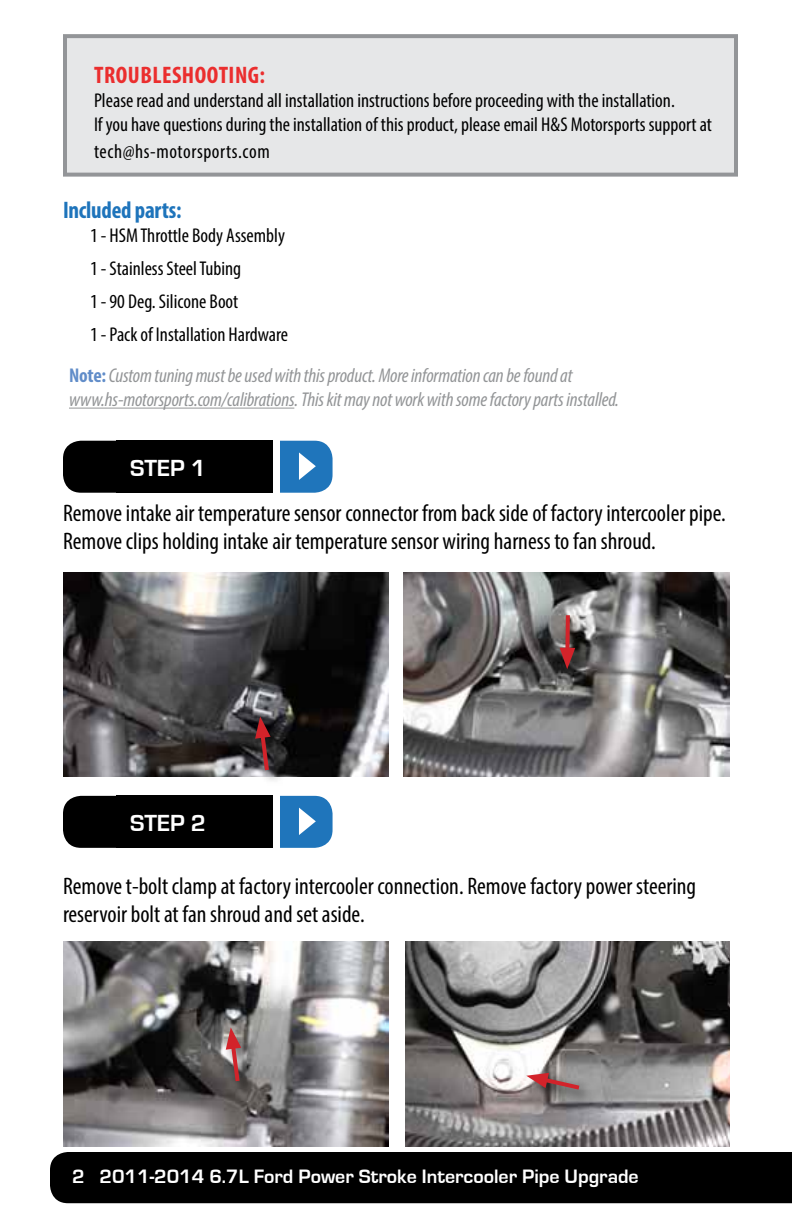
<style>
.page{position:relative;width:792px;height:1224px;background:#fff}
.page>*{position:absolute;margin:0;border:0;box-sizing:border-box;transform-origin:0 0}
.t1{font:condensed 24px/28px "Myriad Pro";color:#000}
.t2{font:700 condensed 24px "Myriad Pro";letter-spacing:.02em;color:#eb2e2e}
.t3{font:700 condensed 24px "Myriad Pro";letter-spacing:-.01em;color:#1e74bb}
.t4{font:700 24px "Eurostile";color:#fff}
.t5{font:condensed 20px/33px "Myriad Pro";color:#000}
.t6{font:italic condensed 20px/24px "Myriad Pro";letter-spacing:-.01em;color:#939597}
.t7{font:700 20px "Eurostile";color:#fff}
.t8{font:condensed 20px "Myriad Pro";letter-spacing:.03em;color:#000}
.s1{font-weight:700;font-style:normal;color:#618dc9}
</style>
<div class="page">
<div style="left:50px;top:1152px;width:742px;height:51px;background:#000"></div>
<div style="left:65px;top:36px;width:671px;height:139px;background:#e6e7e8"></div>
<div style="left:63px;top:34px;width:675px;height:143px;border:4px solid #939598"></div>
<div style="left:63px;top:796px;width:149px;height:52px;background:#000;border-radius:18px"></div>
<div style="left:253px;top:796px;width:80px;height:52px;background:#1f75bb;border-radius:18px"></div>
<div style="left:116px;top:796px;width:161px;height:52px;background:#000"></div>
<div style="left:273px;top:792px;width:6px;height:58px;background:#fff"></div>
<svg style="left:299px;top:808px;width:17px;height:27px"></svg>
<div style="left:63px;top:441px;width:149px;height:52px;background:#000;border-radius:18px"></div>
<div style="left:253px;top:441px;width:80px;height:52px;background:#1f75bb;border-radius:18px"></div>
<div style="left:116px;top:441px;width:161px;height:52px;background:#000"></div>
<div style="left:273px;top:437px;width:6px;height:58px;background:#fff"></div>
<svg style="left:299px;top:452px;width:17px;height:28px"></svg>
<hr style="left:69px;top:408px;width:225px;height:1px;background:#939597">
<img style="left:63px;top:572px;width:326px;height:204px">
<img style="left:63px;top:942px;width:326px;height:204px">
<img style="left:404px;top:572px;width:325px;height:204px">
<img style="left:406px;top:942px;width:323px;height:204px">
<div style="left:252px;top:714px;width:34px;height:73px;background:#000;opacity:.75"></div>
<svg style="left:255px;top:716px;width:16px;height:58px"></svg>
<div style="left:222px;top:1025px;width:35px;height:73px;background:#000;opacity:.75"></div>
<svg style="left:226px;top:1027px;width:16px;height:58px"></svg>
<div style="left:524px;top:1069px;width:72px;height:37px;background:#000;opacity:.75"></div>
<svg style="left:526px;top:1073px;width:58px;height:19px"></svg>
<div style="left:556px;top:611px;width:36px;height:74px;background:#000;opacity:.75"></div>
<div style="left:565px;top:615px;width:5px;height:40px;background:#d2232a"></div>
<svg style="left:560px;top:648px;width:15px;height:21px"></svg>
<p class="t2" style="left:94px;top:60px;width:172px">TROUBLESHOOTING:</p>
<p class="t5" style="left:94px;top:88px;width:620px;line-height:24px">Please read and understand all installation instructions before proceeding with the installation.<br>If you have questions during the installation of this product, please email H&amp;S Motorsports support at</p>
<p class="t8" style="left:94px;top:139px;width:177px">tech@hs-motorsports.com</p>
<p class="t3" style="left:63px;top:195px;width:120px">Included parts:</p>
<p class="t5" style="left:90px;top:219px;width:200px">1 - HSM Throttle Body Assembly<br>1 - Stainless Steel Tubing<br>1 - 90 Deg. Silicone Boot<br>1 - Pack of Installation Hardware</p>
<p class="t6" style="left:69px;top:363px;width:552px"><span class="s1">Note:</span>Custom tuning must be used with this product. More information can be found at www.hs-motorsports.com/calibrations.This kit may not work with some factory parts installed.</p>
<p class="t4" style="left:130px;top:455px;width:77px">STEP 1</p>
<p class="t1" style="left:63px;top:499px;width:664px">Remove intake air temperature sensor connector from back side of factory intercooler pipe.<br>Remove clips holding intake air temperature sensor wiring harness to fan shroud.</p>
<p class="t4" style="left:130px;top:810px;width:77px">STEP 2</p>
<p class="t1" style="left:63px;top:872px;width:635px">Remove t-bolt clamp at factory intercooler connection. Remove factory power steering reservoir bolt at fan shroud and set aside.</p>
<p class="t7" style="left:72px;top:1166px;width:568px">2 2011-2014 6.7L Ford Power Stroke Intercooler Pipe Upgrade</p>
</div>
